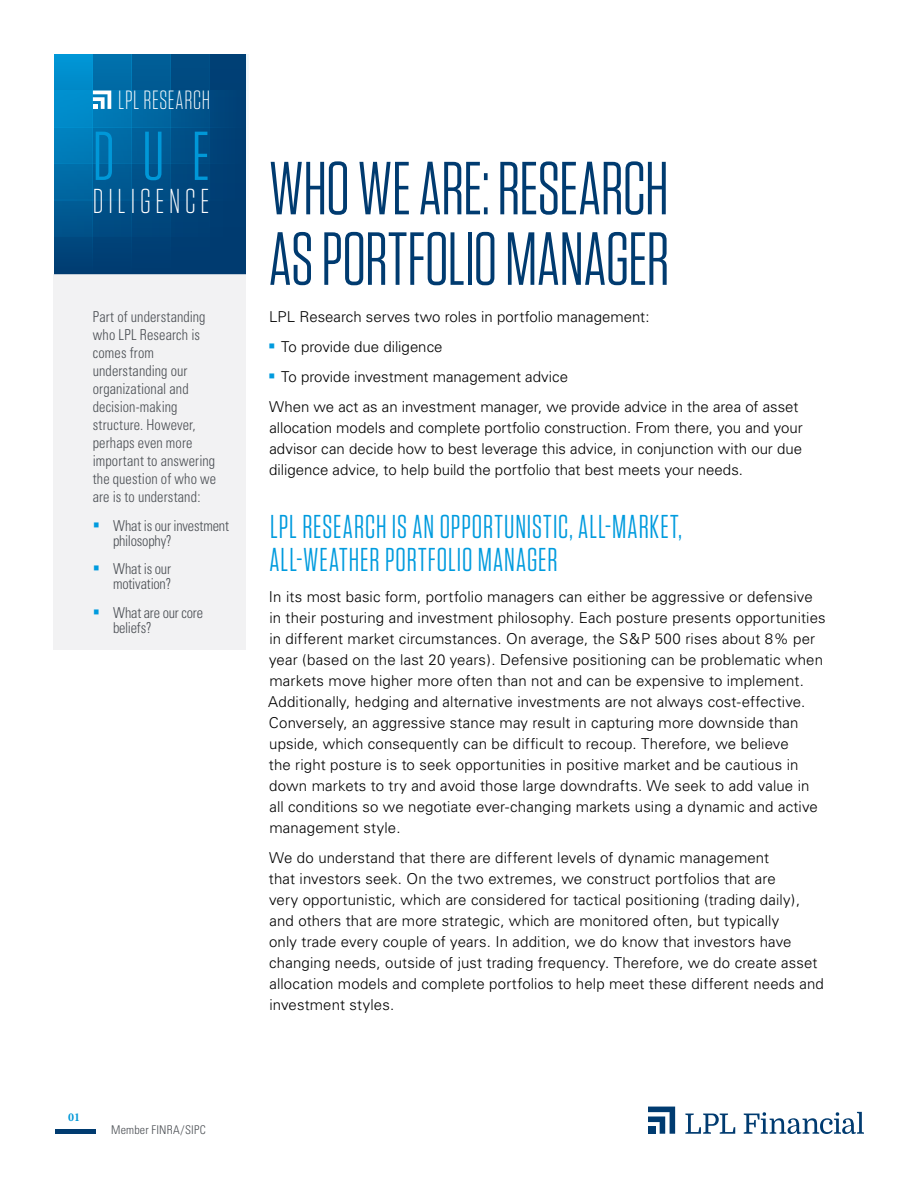
<style>
.page{position:relative;width:918px;height:1188px;background:#fff}
.page>*{position:absolute;margin:0;border:0;box-sizing:border-box;transform-origin:0 0}
.t1{font:75px/70.5px "Tungsten Narrow";letter-spacing:-.005em;color:#003b70}
.t2{font:69px "Tungsten Narrow";color:#0098d8}
.t3{font:300 34.5px "Tungsten Narrow";letter-spacing:.14em;color:#fff}
.t4{font:33px/33px "Tungsten Narrow";letter-spacing:.03em;color:#009bde}
.t5{font:300 26.25px "Tungsten Narrow";letter-spacing:.025em;color:#fff}
.t6{font:300 15px/21px "Univers";letter-spacing:.01em;color:#000}
.t7{font:300 condensed 15px/18px "Univers";letter-spacing:.005em;color:#4b4f54;scale:.95 1}
.t8{font:300 condensed 15px/15px "Univers";letter-spacing:-.015em;color:#4b4f54;scale:.95 1}
.t9{font:300 condensed 12px "Univers";letter-spacing:.015em;color:#4b4f54}
.t10{font:700 12px "Minion Pro";color:#0098d8}
</style>
<div class="page">
<svg style="left:93px;top:54px;width:39px;height:221px;background:#02619a"></svg>
<div style="left:209px;top:54px;width:39px;height:220px;background:#003f75"></div>
<svg style="left:171px;top:54px;width:38px;height:221px;background:#014a80"></svg>
<svg style="left:132px;top:54px;width:39px;height:221px;background:#01578e"></svg>
<svg style="left:54px;top:54px;width:39px;height:221px;background:#0175b0"></svg>
<div style="left:54px;top:164px;width:194px;height:36px;background:linear-gradient(to right,#0068a4,#0a4072)"></div>
<div style="left:54px;top:200px;width:194px;height:37px;background:linear-gradient(to right,#00548d,#0a4073)"></div>
<div style="left:54px;top:127px;width:194px;height:37px;background:linear-gradient(to right,#007fbd,#0a4173)"></div>
<svg style="left:93px;top:91px;width:18px;height:18px"></svg>
<svg style="left:648px;top:1107px;width:27px;height:27px"></svg>
<div style="left:648px;top:1126px;width:7px;height:8px;background:#003b70"></div>
<svg style="left:685px;top:1114px;width:50px;height:20px"></svg>
<svg style="left:744px;top:1112px;width:120px;height:22px"></svg>
<hr style="left:55px;top:1130px;width:41px;height:4px;background:#003b70">
<div style="left:54px;top:275px;width:192px;height:375px;background:#efeff0"></div>
<h3 class="t5" style="left:118px;top:87px;width:93px">LPL RESEARCH</h3>
<h2 class="t2" style="left:93px;top:122px;width:118px">DUE</h2>
<h3 class="t3" style="left:93px;top:184px;width:118px">DILIGENCE</h3>
<p class="t7" style="left:93px;top:308px;width:131px">Part of understanding who LPL Research is comes from understanding our organizational and decision-making structure. However, perhaps even more important to answering the question of who we are is to understand:</p>
<p class="t7" style="left:113px;top:518px;width:124px;line-height:15px">What is our investment philosophy?</p>
<p class="t8" style="left:113px;top:562px;width:63px">What is our motivation?</p>
<p class="t7" style="left:113px;top:605px;width:96px;line-height:15px">What are our core beliefs?</p>
<h1 class="t1" style="left:269px;top:155px;width:402px">WHO WE ARE: RESEARCH<br>AS PORTFOLIO MANAGER</h1>
<p class="t6" style="left:269px;top:307px;width:382px">LPL Research serves two roles in portfolio management:</p>
<p class="t6" style="left:281px;top:337px;width:163px">To provide due diligence</p>
<p class="t6" style="left:281px;top:367px;width:288px">To provide investment management advice</p>
<p class="t6" style="left:269px;top:397px;width:531px">When we act as an investment manager, we provide advice in the area of asset</p>
<p class="t6" style="left:269px;top:418px;width:535px;text-align:justify">allocation models and complete portfolio construction. From there, you and your advisor can decide how to best leverage this advice, in conjunction with our due diligence advice, to help build the portfolio that best meets your needs.</p>
<h3 class="t4" style="left:269px;top:511px;width:414px">LPL RESEARCH IS AN OPPORTUNISTIC, ALL-MARKET,<br>ALL-WEATHER PORTFOLIO MANAGER</h3>
<p class="t6" style="left:268px;top:587px;width:559px">In its most basic form, portfolio managers can either be aggressive or defensive in their posturing and investment philosophy. Each posture presents opportunities in different market circumstances. On average, the S&amp;P 500 rises about 8% per year (based on the last 20 years). Defensive positioning can be problematic when markets move higher more often than not and can be expensive to implement.<br>Additionally, hedging and alternative investments are not always cost-effective.<br>Conversely, an aggressive stance may result in capturing more downside than upside, which consequently can be difficult to recoup. Therefore, we believe<br>the right posture is to seek opportunities in positive market and be cautious in down markets to try and avoid those large downdrafts. We seek to add value in all conditions so we negotiate ever-changing markets using a dynamic and active management style.</p>
<p class="t6" style="left:269px;top:848px;width:556px">We do understand that there are different levels of dynamic management<br>that investors seek. On the two extremes, we construct portfolios that are<br>very opportunistic, which are considered for tactical positioning (trading daily), and others that are more strategic, which are monitored often, but typically<br>only trade every couple of years. In addition, we do know that investors have changing needs, outside of just trading frequency. Therefore, we do create asset allocation models and complete portfolios to help meet these different needs and investment styles.</p>
<p class="t10" style="left:68px;top:1108px;width:13px">01</p>
<p class="t9" style="left:111px;top:1122px;width:96px">Member FINRA/SIPC</p>
</div>
